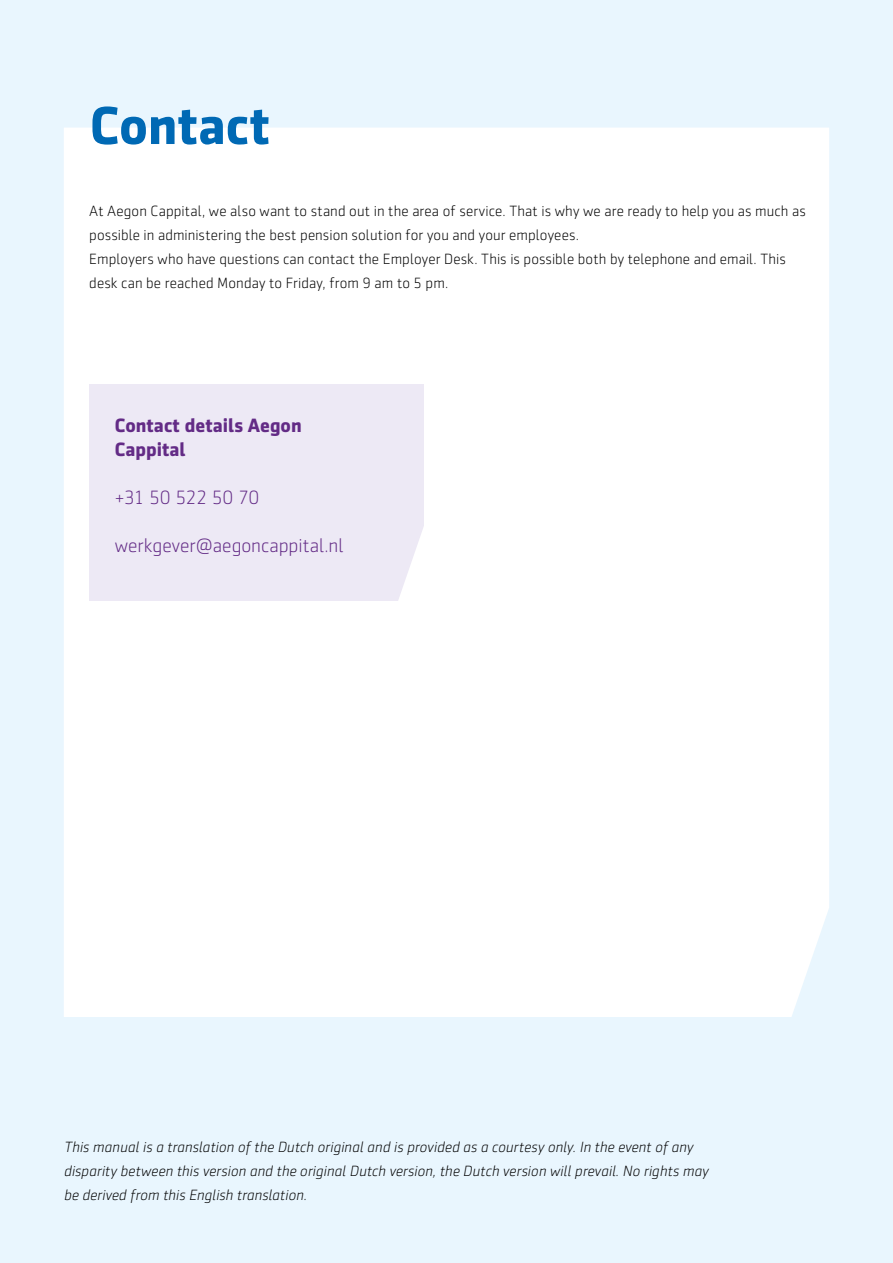
<style>
.page{position:relative;width:893px;height:1263px;background:#e9f6fe}
.page>*{position:absolute;margin:0;border:0;box-sizing:border-box;transform-origin:0 0}
.t1{font:700 54px "Sentico Sans DT";color:#0069b4}
.t2{font:300 19.5px "Sentico Sans DT";letter-spacing:-.005em;color:#632b86}
.t3{font:700 19.5px/24px "Sentico Sans DT";color:#632b86}
.t4{font:300 15px/24px "Sentico Sans DT";letter-spacing:.005em;color:#000}
.t5{font:italic 300 15px/24px "Sentico Sans DT";letter-spacing:.005em;color:#000}
</style>
<div class="page">
<div style="left:64px;top:128px;width:765px;height:889px;background:#fff"></div>
<div style="left:89px;top:384px;width:335px;height:216px;background:#ede9f5"></div>
<svg style="left:397px;top:523px;width:52px;height:89px"></svg>
<h1 class="t1" style="left:90px;top:94px;width:182px">Contact</h1>
<p class="t4" style="left:89px;top:199px;width:718px">At Aegon Cappital, we also want to stand out in the area of service. That is why we are ready to help you as much as possible in administering the best pension solution for you and your employees.<br>Employers who have questions can contact the Employer Desk. This is possible both by telephone and email. This desk can be reached Monday to Friday, from 9 am to 5 pm.</p>
<h2 class="t3" style="left:115px;top:413px;width:188px">Contact details Aegon<br>Cappital</h2>
<h2 class="t2" style="left:115px;top:487px;width:146px">+31 50 522 50 70</h2>
<h2 class="t2" style="left:115px;top:535px;width:230px">werkgever@aegoncappital.nl</h2>
<p class="t5" style="left:64px;top:1135px;width:646px">This manual is a translation of the Dutch original and is provided as a courtesy only. In the event of any disparity between this version and the original Dutch version, the Dutch version will prevail. No rights may be derived from this English translation.</p>
</div>
